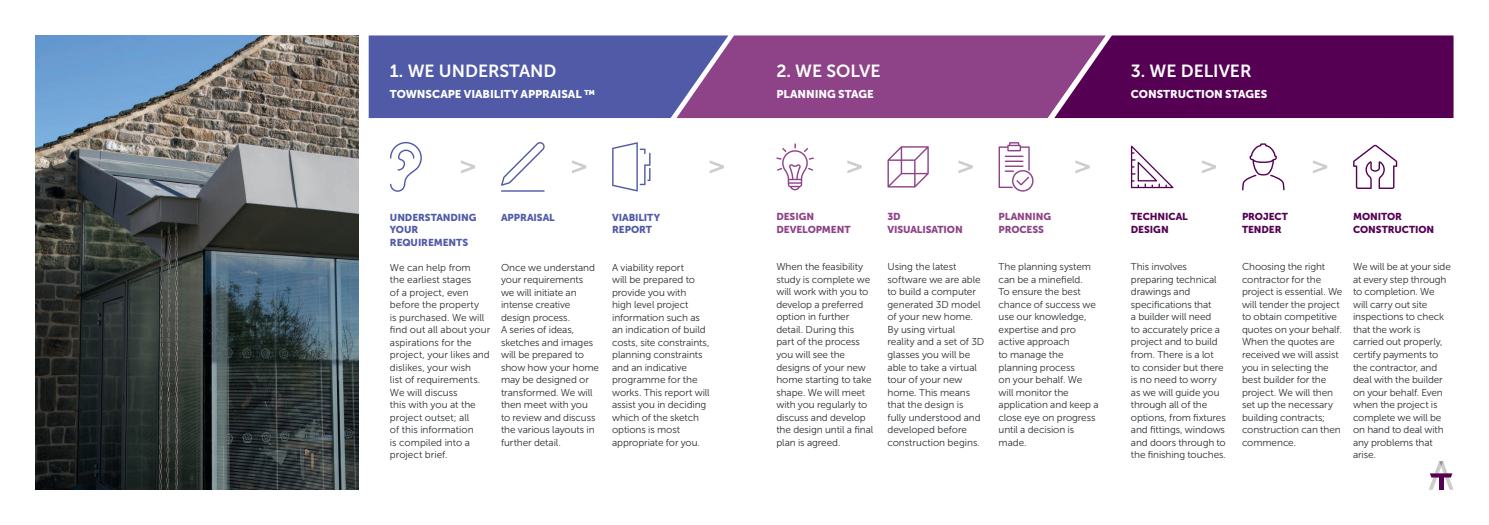
<style>
.page{position:relative;width:1489px;height:525px;background:#fff}
.page>*{position:absolute;margin:0;border:0;box-sizing:border-box;transform-origin:0 0}
.t1{font:17.5px "Museo Sans 700";color:#fff}
.t2{font:11.25px "Museo Sans 900";letter-spacing:-.005em;color:#fff}
.t3{font:10px/12.5px "Museo Sans 300";letter-spacing:-.01em;color:#2b2f33}
.t4{font:10px/12.5px "Museo Sans 900";letter-spacing:-.01em;color:#505aa7}
.t5{font:10px/12.5px "Museo Sans 900";letter-spacing:-.01em;color:#8e4287}
.t6{font:10px/12.5px "Museo Sans 900";letter-spacing:-.01em;color:#560054}
</style>
<div class="page">
<div style="left:1105px;top:35px;width:348px;height:83px;background:#560054"></div>
<svg style="left:728px;top:35px;width:377px;height:83px;background:#8d4286"></svg>
<img style="left:35px;top:35px;width:323px;height:454px">
<svg style="left:369px;top:35px;width:359px;height:83px;background:#575ba6"></svg>
<svg style="left:1313px;top:160px;width:13px;height:13px"></svg>
<svg style="left:958px;top:160px;width:14px;height:13px"></svg>
<svg style="left:572px;top:160px;width:14px;height:13px"></svg>
<svg style="left:709px;top:160px;width:14px;height:13px"></svg>
<svg style="left:1202px;top:160px;width:13px;height:13px"></svg>
<svg style="left:1075px;top:160px;width:14px;height:13px"></svg>
<svg style="left:847px;top:160px;width:14px;height:13px"></svg>
<svg style="left:461px;top:160px;width:14px;height:13px"></svg>
<svg style="left:1429px;top:461px;width:24px;height:28px"></svg>
<svg style="left:390px;top:142px;width:32px;height:50px"></svg>
<hr style="left:501px;top:190px;width:43px;height:1px;background:#505aa7">
<svg style="left:501px;top:142px;width:43px;height:44px"></svg>
<svg style="left:776px;top:143px;width:38px;height:47px"></svg>
<svg style="left:1242px;top:143px;width:42px;height:47px"></svg>
<svg style="left:612px;top:142px;width:38px;height:49px"></svg>
<svg style="left:998px;top:142px;width:35px;height:49px"></svg>
<svg style="left:1353px;top:145px;width:43px;height:44px"></svg>
<svg style="left:887px;top:146px;width:41px;height:41px"></svg>
<svg style="left:1130px;top:145px;width:43px;height:43px"></svg>
<h1 class="t1" style="left:390px;top:61px;width:168px">1. WE UNDERSTAND</h1>
<p class="t2" style="left:390px;top:88px;width:206px">TOWNSCAPE VIABILITY APPRAISAL ™</p>
<h1 class="t1" style="left:776px;top:61px;width:105px">2. WE SOLVE</h1>
<p class="t2" style="left:776px;top:88px;width:99px">PLANNING STAGE</p>
<h1 class="t1" style="left:1130px;top:61px;width:122px">3. WE DELIVER</h1>
<p class="t2" style="left:1130px;top:88px;width:138px">CONSTRUCTION STAGES</p>
<p class="t4" style="left:390px;top:211px;width:88px">UNDERSTANDING<br>YOUR<br>REQUIREMENTS</p>
<p class="t3" style="left:390px;top:261px;width:102px">We can help from<br>the earliest stages<br>of a project, even before the property<br>is purchased. We will find out all about your aspirations for the project, your likes and dislikes, your wish<br>list of requirements.<br>We will discuss<br>this with you at the project outset; all<br>of this information<br>is compiled into a project brief.</p>
<p class="t4" style="left:501px;top:211px;width:55px">APPRAISAL</p>
<p class="t3" style="left:501px;top:261px;width:100px">Once we understand your requirements we will initiate an intense creative design process.<br>A series of ideas, sketches and images will be prepared to show how your home may be designed or transformed. We will then meet with you to review and discuss the various layouts in further detail.</p>
<p class="t4" style="left:612px;top:211px;width:49px">VIABILITY<br>REPORT</p>
<p class="t3" style="left:612px;top:261px;width:99px">A viability report<br>will be prepared to provide you with<br>high level project information such as an indication of build costs, site constraints, planning constraints and an indicative programme for the works. This report will assist you in deciding which of the sketch options is most appropriate for you.</p>
<p class="t5" style="left:776px;top:210px;width:76px">DESIGN<br>DEVELOPMENT</p>
<p class="t3" style="left:776px;top:260px;width:98px">When the feasibility study is complete we will work with you to develop a preferred option in further detail. During this part of the process you will see the designs of your new home starting to take shape. We will meet with you regularly to discuss and develop the design until a final plan is agreed.</p>
<p class="t5" style="left:887px;top:210px;width:77px">3D<br>VISUALISATION</p>
<p class="t3" style="left:887px;top:260px;width:98px">Using the latest software we are able to build a computer generated 3D model of your new home.<br>By using virtual reality and a set of 3D glasses you will be able to take a virtual tour of your new home. This means that the design is fully understood and developed before construction begins.</p>
<p class="t5" style="left:998px;top:210px;width:54px">PLANNING<br>PROCESS</p>
<p class="t3" style="left:998px;top:260px;width:102px">The planning system can be a minefield.<br>To ensure the best chance of success we use our knowledge, expertise and pro active approach<br>to manage the planning process<br>on your behalf. We will monitor the application and keep a close eye on progress until a decision is made.</p>
<p class="t6" style="left:1130px;top:210px;width:58px">TECHNICAL<br>DESIGN</p>
<p class="t3" style="left:1130px;top:260px;width:97px">This involves preparing technical drawings and specifications that<br>a builder will need<br>to accurately price a project and to build from. There is a lot<br>to consider but there is no need to worry as we will guide you through all of the options, from fixtures and fittings, windows and doors through to the finishing touches.</p>
<p class="t6" style="left:1241px;top:210px;width:47px">PROJECT<br>TENDER</p>
<p class="t3" style="left:1241px;top:260px;width:102px">Choosing the right contractor for the project is essential. We will tender the project to obtain competitive quotes on your behalf.<br>When the quotes are received we will assist you in selecting the best builder for the project. We will then set up the necessary building contracts; construction can then commence.</p>
<p class="t6" style="left:1352px;top:210px;width:83px">MONITOR<br>CONSTRUCTION</p>
<p class="t3" style="left:1352px;top:260px;width:99px">We will be at your side at every step through to completion. We will carry out site inspections to check that the work is carried out properly, certify payments to the contractor, and deal with the builder on your behalf. Even when the project is complete we will be on hand to deal with any problems that arise.</p>
</div>
